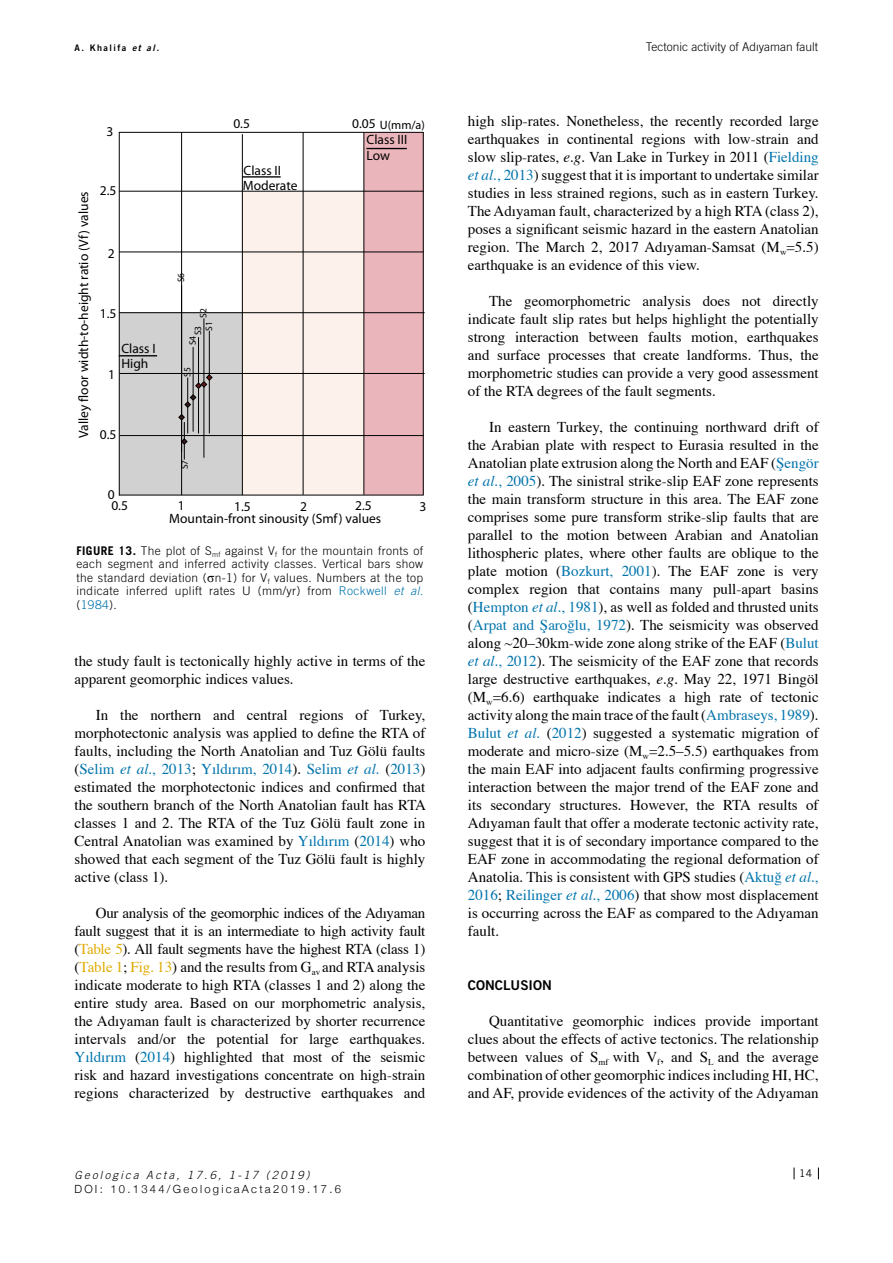
<style>
.page{position:relative;width:893px;height:1263px;background:#fff}
.page>*{position:absolute;margin:0;border:0;box-sizing:border-box;transform-origin:0 0}
.t1{font:15px/18px "Times";color:#000;text-align:justify}
.t2{font:13.5px/15.5px "Myriad Pro";color:#000}
.t3{font:13.5px "Trade Gothic Bold Two";color:#000}
.t4{font:12.15px "Myriad Pro";color:#000}
.t5{font:300 12px/13.5px "Trade Gothic";letter-spacing:.03em;color:#000;text-align:justify}
.t6{font:300 12px "Trade Gothic";color:#000}
.t7{font:300 11.25px "Helvetica Neue";letter-spacing:.2em;color:#000}
.t8{font:italic 300 11.25px "Trade Gothic";letter-spacing:.2em;color:#000}
.t9{font:10.5px "Trade Gothic";color:#000}
.t10{font:9.45px "Myriad Pro";color:#000}
.t11{font:9px "Trade Gothic Bold Two";letter-spacing:.16em;color:#000}
.s1{font-style:italic}
.s2{font-size:13.5px}
.s3{font-weight:700}
.s4{font-family:"Times New Roman";font-weight:400;font-size:13.5px}
.s5{color:#0074ac}
.s6{font-style:italic;color:#0074ac}
.s7{color:#e0aa00}
</style>
<div class="page">
<svg style="left:794px;top:1167px;width:1px;height:12px"></svg>
<svg style="left:818px;top:1167px;width:1px;height:12px"></svg>
<div style="left:119px;top:313px;width:123px;height:182px;background:#d1d1d2"></div>
<div style="left:364px;top:132px;width:59px;height:363px;background:#ebb6bb"></div>
<div style="left:242px;top:191px;width:122px;height:304px;background:#fdf1ec"></div>
<hr style="left:119px;top:132px;width:304px;height:1px;background:#000">
<hr style="left:366px;top:148px;width:41px;height:1px;background:#000">
<hr style="left:119px;top:132px;width:1px;height:363px;background:#000">
<hr style="left:181px;top:132px;width:1px;height:363px;background:#000">
<hr style="left:242px;top:134px;width:1px;height:361px;background:#000">
<hr style="left:303px;top:132px;width:1px;height:363px;background:#000">
<hr style="left:364px;top:132px;width:1px;height:363px;background:#000">
<hr style="left:120px;top:435px;width:303px;height:1px;background:#000">
<hr style="left:120px;top:373px;width:305px;height:1px;background:#000">
<hr style="left:119px;top:312px;width:306px;height:1px;background:#000">
<hr style="left:119px;top:252px;width:304px;height:1px;background:#000">
<hr style="left:209px;top:331px;width:1px;height:44px;background:#000">
<hr style="left:119px;top:191px;width:305px;height:1px;background:#000">
<hr style="left:242px;top:176px;width:39px;height:2px;background:#000">
<hr style="left:119px;top:355px;width:38px;height:1px;background:#000">
<hr style="left:204px;top:318px;width:1px;height:64px;background:#000">
<hr style="left:198px;top:337px;width:1px;height:47px;background:#000">
<hr style="left:193px;top:347px;width:1px;height:48px;background:#000">
<svg style="left:178px;top:374px;width:35px;height:85px"></svg>
<hr style="left:119px;top:495px;width:304px;height:1px;background:#000">
<hr style="left:423px;top:132px;width:1px;height:363px;background:#000">
<p class="t11" style="left:74px;top:43px;width:86px">A. Khalifa <span class="s1">et al.</span></p>
<p class="t2" style="left:107px;top:123px;width:8px">3</p>
<p class="t2" style="left:76px;top:438px;width:248px;rotate:-90deg">Valley oor width-to-height ratio (Vf) values</p>
<p class="t2" style="left:100px;top:182px;width:18px">2.5</p>
<p class="t2" style="left:108px;top:245px;width:8px">2</p>
<p class="t2" style="left:100px;top:306px;width:18px">1.5</p>
<p class="t2" style="left:108px;top:366px;width:8px">1</p>
<p class="t2" style="left:121px;top:341px;width:36px;line-height:15px">Class I<br>High</p>
<p class="t2" style="left:100px;top:427px;width:18px">0.5</p>
<p class="t2" style="left:108px;top:486px;width:8px">0</p>
<p class="t2" style="left:233px;top:116px;width:18px">0.5</p>
<p class="t4" style="left:352px;top:117px;width:74px"><span class="s2">0.05</span> U(mm/a)</p>
<p class="t2" style="left:367px;top:132px;width:42px">Class III<br>Low</p>
<p class="t2" style="left:243px;top:163px;width:56px;line-height:14.9px">Class II<br>Moderate</p>
<p class="t10" style="left:175px;top:282px;width:11px;rotate:-90deg">S6</p>
<p class="t10" style="left:198px;top:318px;width:11px;rotate:-90deg">S2</p>
<p class="t10" style="left:192px;top:335px;width:11px;rotate:-90deg">S3</p>
<p class="t10" style="left:187px;top:345px;width:11px;rotate:-90deg">S4</p>
<p class="t10" style="left:181px;top:377px;width:11px;rotate:-90deg">S5</p>
<p class="t10" style="left:203px;top:331px;width:11px;rotate:-90deg">S1</p>
<p class="t10" style="left:179px;top:469px;width:11px;rotate:-90deg">S7</p>
<p class="t2" style="left:169px;top:499px;width:214px;line-height:13.2px;text-indent:186px">2.5<br>Mountain-front sinousity (Smf) values</p>
<p class="t2" style="left:111px;top:497px;width:18px">0.5</p>
<p class="t2" style="left:234px;top:498px;width:18px">1.5</p>
<p class="t2" style="left:300px;top:498px;width:8px">2</p>
<p class="t2" style="left:419px;top:499px;width:8px">3</p>
<p class="t2" style="left:178px;top:497px;width:8px">1</p>
<p class="t5" style="left:77px;top:544px;width:348px"><span class="s3">FIGURE 13.</span> The plot of S<sub>mf</sub> against V<sub>f</sub> for the mountain fronts of each segment and inferred activity classes. Vertical bars show the standard deviation (<span class="s4">σ</span>n-1) for V<sub>f</sub> values. Numbers at the top indicate inferred uplift rates U (mm/yr) from <span class="s5">Rockwell</span> <span class="s6">et al. </span>(<span class="s5">1984</span>).</p>
<p class="t1" style="left:75px;top:651px;width:352px">the study fault is tectonically highly active in terms of the apparent geomorphic indices values.</p>
<p class="t1" style="left:75px;top:705px;width:353px;text-indent:21px">In the northern and central regions of Turkey, morphotectonic analysis was applied to define the RTA of faults, including the North Anatolian and Tuz Gölü faults (<span class="s5">Selim</span> <span class="s6">et al.</span><span class="s5">, 2013</span>; <span class="s5">Yıldırım, 2014</span>). <span class="s5">Selim</span> <span class="s6">et al.</span> (<span class="s5">2013</span>) estimated the morphotectonic indices and confirmed that the southern branch of the North Anatolian fault has RTA classes 1 and 2. The RTA of the Tuz Gölü fault zone in Central Anatolian was examined by <span class="s5">Yıldırım</span> (<span class="s5">2014</span>) who showed that each segment of the Tuz Gölü fault is highly active (class 1).</p>
<p class="t1" style="left:75px;top:903px;width:352px;text-indent:21px">Our analysis of the geomorphic indices of the Adıyaman fault suggest that it is an intermediate to high activity fault (<span class="s7">Table 5</span>). All fault segments have the highest RTA (class 1) (<span class="s7">Table 1</span>; <span class="s7">Fig. 13</span>) and the results from G<sub>av</sub> and RTA analysis indicate moderate to high RTA (classes 1 and 2) along the entire study area. Based on our morphometric analysis, the Adıyaman fault is characterized by shorter recurrence intervals and/or the potential for large earthquakes.<br><span class="s5">Yıldırım</span> (<span class="s5">2014</span>) highlighted that most of the seismic risk and hazard investigations concentrate on high-strain regions characterized by destructive earthquakes and</p>
<p class="t8" style="left:74px;top:1168px;width:237px">Geologica Acta, 17.6, 1-17 (2019)</p>
<p class="t7" style="left:74px;top:1181px;width:268px">DOI: 10.1344/GeologicaActa2019.17.6</p>
<p class="t6" style="left:646px;top:40px;width:174px">Tectonic activity of Adıyaman fault</p>
<p class="t1" style="left:468px;top:111px;width:352px">high slip-rates. Nonetheless, the recently recorded large earthquakes in continental regions with low-strain and slow slip-rates, <span class="s1">e.g.</span> Van Lake in Turkey in 2011 (<span class="s5">Fielding </span><span class="s6">et al.</span><span class="s5">, 2013</span>) suggest that it is important to undertake similar studies in less strained regions, such as in eastern Turkey.<br>The Adıyaman fault, characterized by a high RTA (class 2), poses a significant seismic hazard in the eastern Anatolian region. The March 2, 2017 Adıyaman-Samsat (M<sub>w</sub>=5.5) earthquake is an evidence of this view.</p>
<p class="t1" style="left:468px;top:291px;width:352px;text-indent:21px">The geomorphometric analysis does not directly indicate fault slip rates but helps highlight the potentially strong interaction between faults motion, earthquakes and surface processes that create landforms. Thus, the morphometric studies can provide a very good assessment of the RTA degrees of the fault segments.</p>
<p class="t1" style="left:468px;top:417px;width:352px;text-indent:21px">In eastern Turkey, the continuing northward drift of the Arabian plate with respect to Eurasia resulted in the Anatolian plate extrusion along the North and EAF (<span class="s5">Şengör </span><span class="s6">et al.</span><span class="s5">, 2005</span>). The sinistral strike-slip EAF zone represents the main transform structure in this area. The EAF zone comprises some pure transform strike-slip faults that are parallel to the motion between Arabian and Anatolian lithospheric plates, where other faults are oblique to the plate motion (<span class="s5">Bozkurt, 2001</span>). The EAF zone is very complex region that contains many pull-apart basins (<span class="s5">Hempton</span> <span class="s6">et al.</span><span class="s5">, 1981</span>), as well as folded and thrusted units (<span class="s5">Arpat and Şaroğlu, 1972</span>). The seismicity was observed along ~20–30km-wide zone along strike of the EAF (<span class="s5">Bulut </span><span class="s6">et al.</span><span class="s5">, 2012</span>). The seismicity of the EAF zone that records large destructive earthquakes, <span class="s1">e.g.</span> May 22, 1971 Bingöl (M<sub>w</sub>=6.6) earthquake indicates a high rate of tectonic activity along the main trace of the fault (<span class="s5">Ambraseys, 1989</span>).<br><span class="s5">Bulut</span> <span class="s6">et al.</span> (<span class="s5">2012</span>) suggested a systematic migration of moderate and micro-size (M<sub>w</sub>=2.5–5.5) earthquakes from the main EAF into adjacent faults confirming progressive interaction between the major trend of the EAF zone and its secondary structures. However, the RTA results of Adıyaman fault that offer a moderate tectonic activity rate, suggest that it is of secondary importance compared to the EAF zone in accommodating the regional deformation of Anatolia. This is consistent with GPS studies (<span class="s5">Aktuğ</span> <span class="s6">et al.</span><span class="s5">, 2016</span>; <span class="s5">Reilinger</span> <span class="s6">et al.</span><span class="s5">, 2006</span>) that show most displacement is occurring across the EAF as compared to the Adıyaman fault.</p>
<p class="t3" style="left:468px;top:977px;width:85px">CONCLUSION</p>
<p class="t1" style="left:468px;top:1011px;width:352px;text-indent:21px">Quantitative geomorphic indices provide important clues about the effects of active tectonics. The relationship between values of S<sub>mf</sub> with V<sub>f</sub>, and S<sub>L</sub> and the average combination of other geomorphic indices including HI, HC, and AF, provide evidences of the activity of the Adıyaman</p>
<p class="t9" style="left:799px;top:1167px;width:14px">14</p>
</div>
